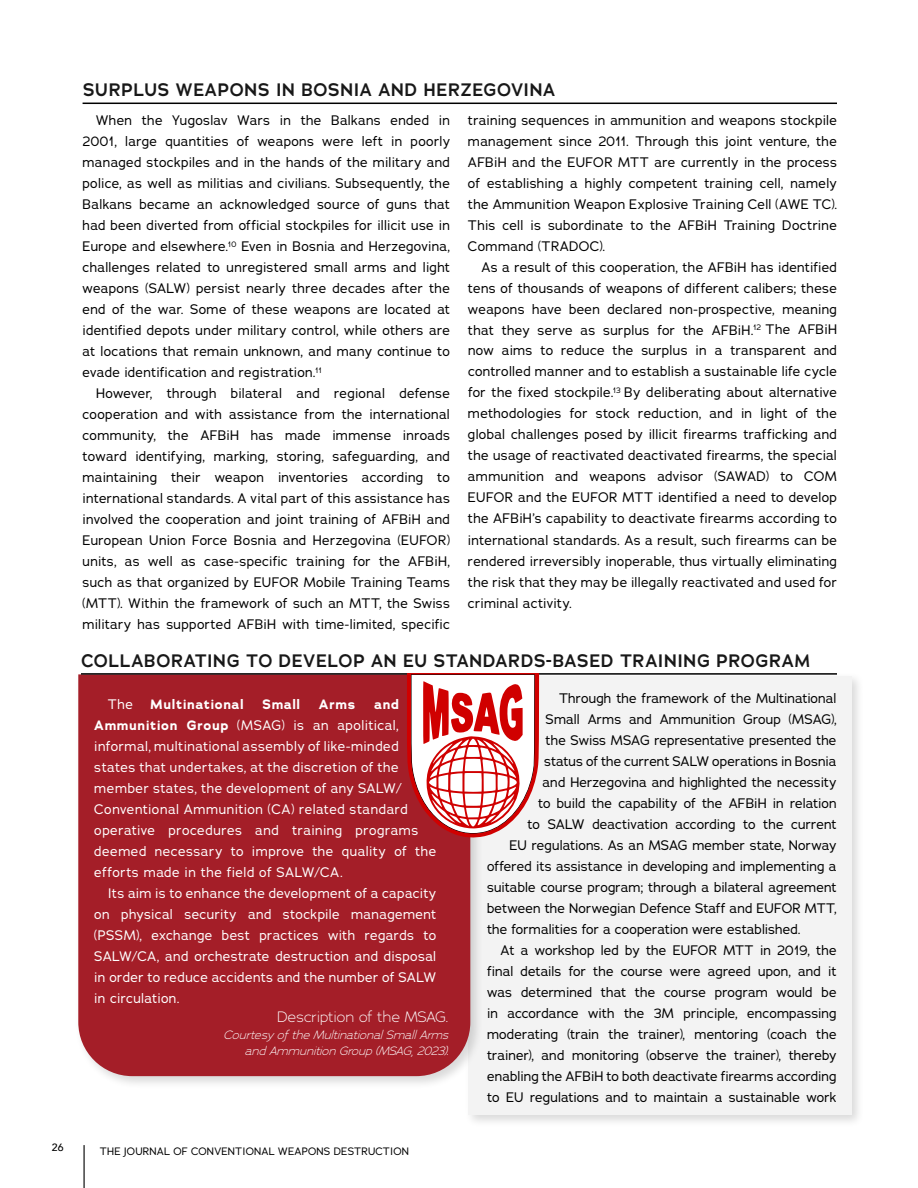
<style>
.page{position:relative;width:918px;height:1188px;background:#fff}
.page>*{position:absolute;margin:0;border:0;box-sizing:border-box;transform-origin:0 0}
.subtitle_underline{font:600 18px "Adrianna";letter-spacing:.01em;color:#181818}
.t1{font:300 15px "Adrianna";color:#fff}
.Body_Copy{font:13.5px/21px "Adrianna Regular 2";letter-spacing:.01em;color:#000;text-align:justify}
.Body_Copy-2{font:13.5px/21px "Adrianna Regular 2";letter-spacing:.035em;color:#fff}
.Body_Copy-3{font:700 13.5px "Adrianna";letter-spacing:.04em;color:#fff}
.t2{font:italic 300 12px/16.5px "Adrianna";letter-spacing:.015em;color:#fff;text-align:right}
.t3{font:10.5px "Adrianna";letter-spacing:.015em;color:#000}
.t4{font:500 10.5px "Avenir";color:#000}
.s1{font-family:"Adrianna";font-weight:700}
</style>
<div class="page">
<hr style="left:83px;top:103px;width:754px;height:1px;background:#000">
<div style="left:465px;top:672px;width:399px;height:456px;background:#000;opacity:.15"></div>
<div style="left:468px;top:676px;width:383px;height:438px;background:#f3f3f3"></div>
<div style="left:75px;top:670px;width:408px;height:419px;background:#000;opacity:.15"></div>
<div style="left:78px;top:674px;width:392px;height:402px;background:#a41e28"></div>
<hr style="left:81px;top:673px;width:756px;height:2px;background:#000">
<svg style="left:407px;top:674px;width:132px;height:164px"></svg>
<hr style="left:84px;top:1145px;width:1px;height:43px;background:#000">
<p class="t4" style="left:52px;top:1138px;width:13px">26</p>
<h2 class="subtitle_underline" style="left:83px;top:78px;width:474px">SURPLUS WEAPONS IN BOSNIA AND HERZEGOVINA</h2>
<p class="Body_Copy" style="left:83px;top:110px;width:369px;text-indent:14px">When the Yugoslav Wars in the Balkans ended in 2001, large quantities of weapons were left in poorly managed stockpiles and in the hands of the military and police, as well as militias and civilians. Subsequently, the Balkans became an acknowledged source of guns that had been diverted from official stockpiles for illicit use in Europe and elsewhere.<sup>10</sup> Even in Bosnia and Herzegovina, challenges related to unregistered small arms and light weapons (SALW) persist nearly three decades after the end of the war. Some of these weapons are located at identified depots under military control, while others are at locations that remain unknown, and many continue to evade identification and registration.<sup>11</sup></p>
<p class="Body_Copy" style="left:83px;top:383px;width:369px;text-indent:14px">However, through bilateral and regional defense cooperation and with assistance from the international community, the AFBiH has made immense inroads toward identifying, marking, storing, safeguarding, and maintaining their weapon inventories according to international standards. A vital part of this assistance has involved the cooperation and joint training of AFBiH and European Union Force Bosnia and Herzegovina (EUFOR) units, as well as case-specific training for the AFBiH, such as that organized by EUFOR Mobile Training Teams (MTT). Within the framework of such an MTT, the Swiss military has supported AFBiH with time-limited, specific</p>
<p class="Body_Copy" style="left:468px;top:109px;width:371px">training sequences in ammunition and weapons stockpile management since 2011. Through this joint venture, the AFBiH and the EUFOR MTT are currently in the process of establishing a highly competent training cell, namely the Ammunition Weapon Explosive Training Cell (AWE TC).<br>This cell is subordinate to the AFBiH Training Doctrine Command (TRADOC).</p>
<p class="Body_Copy" style="left:468px;top:256px;width:371px;text-indent:14px">As a result of this cooperation, the AFBiH has identified tens of thousands of weapons of different calibers; these weapons have been declared non-prospective, meaning that they serve as surplus for the AFBiH.<sup>12</sup> The AFBiH now aims to reduce the surplus in a transparent and controlled manner and to establish a sustainable life cycle for the fixed stockpile.<sup>13</sup> By deliberating about alternative methodologies for stock reduction, and in light of the global challenges posed by illicit firearms trafficking and the usage of reactivated deactivated firearms, the special ammunition and weapons advisor (SAWAD) to COM EUFOR and the EUFOR MTT identified a need to develop the AFBiH’s capability to deactivate firearms according to international standards. As a result, such firearms can be rendered irreversibly inoperable, thus virtually eliminating the risk that they may be illegally reactivated and used for criminal activity.</p>
<h2 class="subtitle_underline" style="left:81px;top:649px;width:731px">COLLABORATING TO DEVELOP AN EU STANDARDS-BASED TRAINING PROGRAM</h2>
<p class="Body_Copy-2" style="left:108px;top:694px;width:27px">The</p>
<p class="Body_Copy-3" style="left:151px;top:696px;width:95px">Multinational</p>
<p class="Body_Copy-3" style="left:263px;top:696px;width:39px">Small</p>
<p class="Body_Copy-3" style="left:319px;top:696px;width:38px">Arms</p>
<p class="Body_Copy" style="left:559px;top:687px;width:279px">Through the framework of the Multinational</p>
<p class="Body_Copy" style="left:546px;top:708px;width:293px">Small Arms and Ammunition Group (MSAG),</p>
<p class="Body_Copy" style="left:546px;top:729px;width:292px">the Swiss MSAG representative presented the</p>
<p class="Body_Copy" style="left:544px;top:750px;width:294px">status of the current SALW operations in Bosnia</p>
<p class="Body_Copy" style="left:543px;top:771px;width:296px">and Herzegovina and highlighted the necessity</p>
<p class="Body_Copy" style="left:538px;top:792px;width:300px">to build the capability of the AFBiH in relation</p>
<p class="Body_Copy" style="left:528px;top:813px;width:311px">to SALW deactivation according to the current</p>
<p class="Body_Copy" style="left:510px;top:834px;width:328px">EU regulations. As an MSAG member state, Norway</p>
<p class="Body_Copy" style="left:487px;top:855px;width:351px">offered its assistance in developing and implementing a</p>
<p class="Body_Copy" style="left:487px;top:876px;width:351px">suitable course program; through a bilateral agreement</p>
<p class="Body_Copy" style="left:487px;top:897px;width:351px">between the Norwegian Defence Staff and EUFOR MTT,</p>
<p class="Body_Copy" style="left:487px;top:918px;width:315px">the formalities for a cooperation were established.</p>
<p class="Body_Copy" style="left:487px;top:939px;width:351px;text-indent:14px">At a workshop led by the EUFOR MTT in 2019, the final details for the course were agreed upon, and it was determined that the course program would be in accordance with the 3M principle, encompassing moderating (train the trainer), mentoring (coach the trainer), and monitoring (observe the trainer), thereby enabling the AFBiH to both deactivate firearms according to EU regulations and to maintain a sustainable work</p>
<p class="Body_Copy-2" style="left:94px;top:694px;width:344px;text-indent:280px"><span class="s1">and Ammunition Group</span> (MSAG) is an apolitical, informal, multinational assembly of like-minded states that undertakes, at the discretion of the member states, the development of any SALW/ Conventional Ammunition (CA) related standard operative procedures and training programs deemed necessary to improve the quality of the efforts made in the field of SALW/CA.</p>
<p class="Body_Copy-2" style="left:94px;top:883px;width:344px;text-align:justify;text-indent:13px">Its aim is to enhance the development of a capacity on physical security and stockpile management (PSSM), exchange best practices with regards to SALW/CA, and orchestrate destruction and disposal in order to reduce accidents and the number of SALW in circulation.</p>
<p class="t1" style="left:277px;top:1008px;width:172px">Description of the MSAG.</p>
<p class="t2" style="left:224px;top:1026px;width:226px">Courtesy of the Multinational Small Arms and Ammunition Group (MSAG, 2023).</p>
<p class="t3" style="left:100px;top:1145px;width:311px">THE JOURNAL OF CONVENTIONAL WEAPONS DESTRUCTION</p>
</div>
